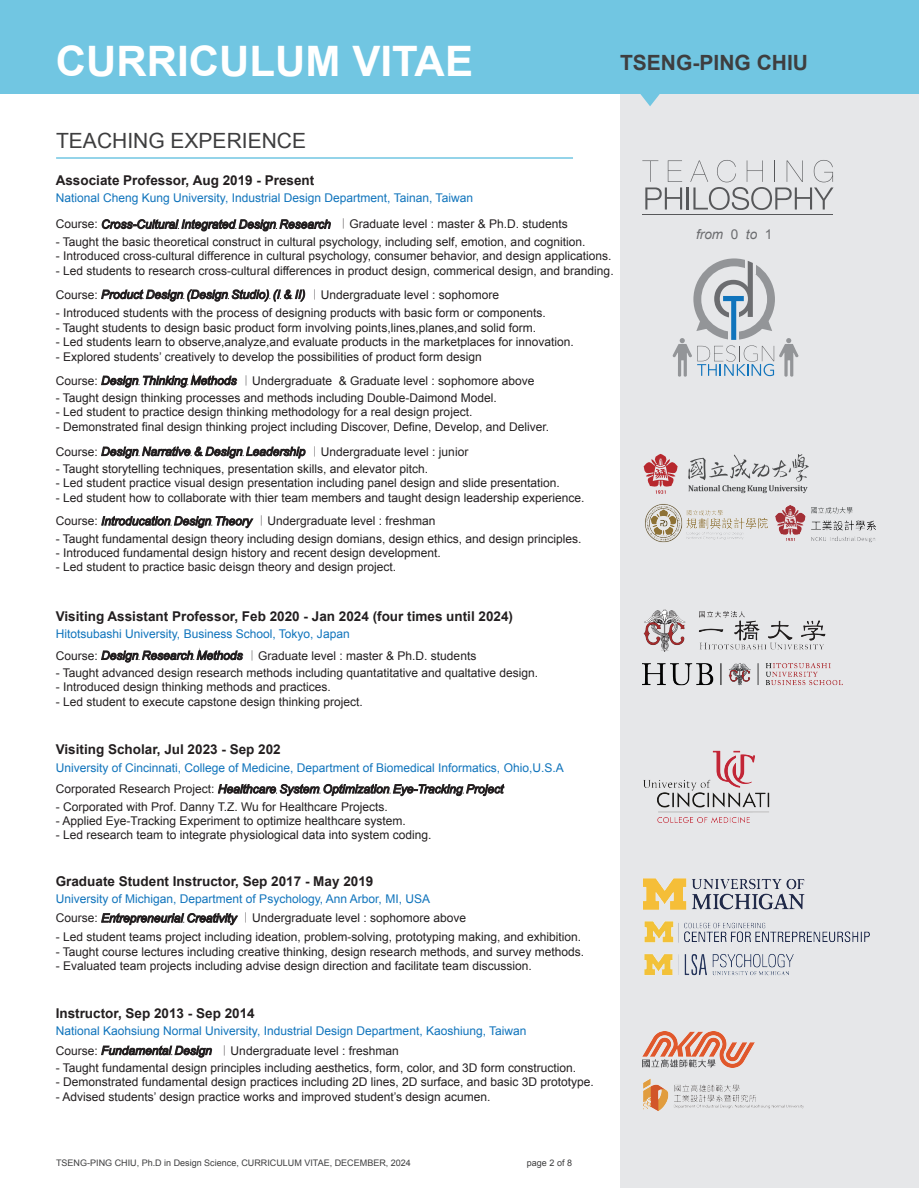
<style>
.page{position:relative;width:919px;height:1188px;background:#fff}
.page>*{position:absolute;margin:0;border:0;box-sizing:border-box;transform-origin:0 0}
.t1{font:700 42px "Arial";color:#fff}
.t2{font:21px "Arial";color:#3e3e3f}
.t3{font:700 21px "Arial";color:#3e3e3f}
.t4{font:700 13.5px "Arial";color:#231f20}
.t5{font:italic 13.5px "Arial";color:#6c6d70}
.t6{font:12px/23.9px "Arial";color:#231f20}
.t7{font:12px/19.2px "Arial";color:#1074bc}
.t8{font:9px "Arial";color:#3e3e3f}
.s1{font-style:italic}
.s2{font-family:"Adobe Ming Std";font-weight:300}
.s3{color:#231f20}
.s4{font-style:italic;color:#231f20}
.s5{font-family:"Adobe Ming Std";font-weight:300;color:#231f20}
.s6{font-style:normal}
</style>
<div class="page">
<div style="left:619px;top:93px;width:299px;height:1095px;background:#e6e7e9"></div>
<hr style="left:56px;top:157px;width:516px;height:2px;background:#71c6e2">
<div style="left:0;top:0;width:918px;height:93px;background:#71c6e2"></div>
<svg style="left:638px;top:93px;width:22px;height:13px"></svg>
<svg style="left:672px;top:261px;width:126px;height:116px"></svg>
<hr style="left:686px;top:187px;width:2px;height:23px;background:#57585a">
<hr style="left:642px;top:214px;width:191px;height:1px;background:#57585a">
<svg style="left:101px;top:913px;width:137px;height:12px"></svg>
<svg style="left:101px;top:1045px;width:111px;height:13px"></svg>
<svg style="left:101px;top:516px;width:152px;height:12px"></svg>
<svg style="left:101px;top:648px;width:142px;height:14px"></svg>
<svg style="left:218px;top:784px;width:286px;height:12px"></svg>
<svg style="left:101px;top:446px;width:204px;height:13px"></svg>
<svg style="left:101px;top:373px;width:136px;height:15px"></svg>
<svg style="left:102px;top:219px;width:228px;height:12px"></svg>
<svg style="left:101px;top:289px;width:204px;height:13px"></svg>
<svg style="left:642px;top:160px;width:39px;height:50px"></svg>
<svg style="left:690px;top:160px;width:143px;height:50px"></svg>
<img style="left:642px;top:663px;width:200px;height:23px">
<img style="left:643px;top:878px;width:162px;height:32px">
<svg style="left:688px;top:454px;width:120px;height:39px"></svg>
<svg style="left:643px;top:454px;width:34px;height:40px"></svg>
<img style="left:645px;top:504px;width:123px;height:38px">
<img style="left:775px;top:505px;width:100px;height:38px">
<img style="left:643px;top:609px;width:183px;height:43px">
<img style="left:644px;top:954px;width:150px;height:22px">
<img style="left:678px;top:922px;width:192px;height:21px">
<img style="left:644px;top:921px;width:30px;height:22px">
<img style="left:642px;top:1031px;width:112px;height:37px">
<img style="left:643px;top:1078px;width:160px;height:33px">
<img style="left:643px;top:750px;width:127px;height:73px">
<h1 class="t1" style="left:56px;top:34px;width:418px">CURRICULUM VITAE</h1>
<h2 class="t2" style="left:56px;top:127px;width:251px">TEACHING EXPERIENCE</h2>
<p class="t4" style="left:56px;top:171px;width:260px">Associate Professor, Aug 2019 - Present</p>
<p class="t7" style="left:56px;top:189px;width:418px">National Cheng Kung University, Industrial Design Department, Tainan, Taiwan</p>
<h2 class="t3" style="left:619px;top:49px;width:189px">TSENG-PING CHIU</h2>
<p class="t6" style="left:56px;top:212px;width:513px">Course: <span class="s1">Cross-Cultural Integrated Design Research</span> <span class="s2">｜</span>Graduate level : master &amp; Ph.D. students</p>
<p class="t6" style="left:56px;top:230px;width:531px">- Taught the basic theoretical construct in cultural psychology, including self, emotion, and cognition.</p>
<p class="t6" style="left:56px;top:244px;width:557px">- Introduced cross-cultural difference in cultural psychology, consumer behavior, and design applications.</p>
<p class="t6" style="left:56px;top:259px;width:559px">- Led students to research cross-cultural differences in product design, commerical design, and branding.<br>Course: <span class="s1">Product Design (Design Studio) (I &amp; II)</span> <span class="s2">｜</span>Undergraduate level : sophomore</p>
<p class="t6" style="left:56px;top:301px;width:491px">- Introduced students with the process of designing products with basic form or components.</p>
<p class="t6" style="left:56px;top:316px;width:481px">- Taught students to design basic product form involving points,lines,planes,and solid form.</p>
<p class="t6" style="left:56px;top:330px;width:519px">- Led students learn to observe,analyze,and evaluate products in the marketplaces for innovation.</p>
<p class="t6" style="left:56px;top:345px;width:427px">- Explored students’ creatively to develop the possibilities of product form design</p>
<p class="t6" style="left:56px;top:369px;width:480px">Course: <span class="s1">Design Thinking Methods</span> <span class="s2">｜</span>Undergraduate &amp; Graduate level : sophomore above</p>
<p class="t6" style="left:56px;top:386px;width:442px">- Taught design thinking processes and methods including Double-Daimond Model.</p>
<p class="t6" style="left:56px;top:400px;width:418px">- Led student to practice design thinking methodology for a real design project.</p>
<p class="t6" style="left:56px;top:415px;width:494px">- Demonstrated final design thinking project including Discover, Define, Develop, and Deliver.</p>
<p class="t6" style="left:56px;top:440px;width:414px">Course: <span class="s1">Design Narrative &amp; Design Leadership</span> <span class="s2">｜</span>Undergraduate level : junior</p>
<p class="t6" style="left:56px;top:457px;width:373px">- Taught storytelling techniques, presentation skills, and elevator pitch.</p>
<p class="t6" style="left:56px;top:471px;width:505px">- Led student practice visual design presentation including panel design and slide presentation.</p>
<p class="t6" style="left:56px;top:486px;width:530px">- Led student how to collaborate with thier team members and taught design leadership experience.</p>
<p class="t6" style="left:56px;top:509px;width:381px">Course: <span class="s1">Introducation Design Theory</span> <span class="s2">｜</span>Undergraduate level : freshman</p>
<p class="t6" style="left:56px;top:527px;width:527px">- Taught fundamental design theory including design domians, design ethics, and design principles.</p>
<p class="t6" style="left:56px;top:541px;width:386px">- Introduced fundamental design history and recent design development.</p>
<p class="t6" style="left:56px;top:555px;width:342px">- Led student to practice basic deisgn theory and design project.</p>
<p class="t4" style="left:56px;top:607px;width:458px">Visiting Assistant Professor, Feb 2020 - Jan 2024 (four times until 2024)</p>
<p class="t7" style="left:56px;top:624px;width:295px">Hitotsubashi University, Business School, Tokyo, Japan</p>
<p class="t6" style="left:56px;top:644px;width:422px">Course: <span class="s1">Design Research Methods</span> <span class="s2">｜</span>Graduate level : master &amp; Ph.D. students</p>
<p class="t6" style="left:56px;top:661px;width:484px">- Taught advanced design research methods including quantatitative and qualtative design.</p>
<p class="t6" style="left:56px;top:675px;width:276px">- Introduced design thinking methods and practices.</p>
<p class="t6" style="left:56px;top:690px;width:308px">- Led student to execute capstone design thinking project.</p>
<p class="t4" style="left:56px;top:741px;width:226px">Visiting Scholar, Jul 2023 - Sep 202</p>
<p class="t7" style="left:56px;top:757px;width:509px;line-height:21.5px">University of Cincinnati, College of Medicine, Department of Biomedical Informatics, Ohio,U.S.A<br><span class="s3">Corporated Research Project:</span> <span class="s4">Healthcare System Optimization Eye-Tracking Project</span></p>
<p class="t6" style="left:56px;top:795px;width:333px">- Corporated with Prof. Danny T.Z. Wu for Healthcare Projects.</p>
<p class="t6" style="left:56px;top:809px;width:351px">- Applied Eye-Tracking Experiment to optimize healthcare system.</p>
<p class="t6" style="left:56px;top:823px;width:377px">- Led research team to integrate physiological data into system coding.</p>
<p class="t4" style="left:56px;top:872px;width:319px">Graduate Student Instructor, Sep 2017 - May 2019</p>
<p class="t7" style="left:56px;top:889px;width:412px">University of Michigan, Department of Psychology, Ann Arbor, MI, USA<br><span class="s3">Course:</span> <span class="s4">Entrepreneurial Creativity</span> <span class="s5">｜</span><span class="s3">Undergraduate level : sophomore above</span></p>
<p class="t6" style="left:56px;top:925px;width:526px">- Led student teams project including ideation, problem-solving, prototyping making, and exhibition.</p>
<p class="t6" style="left:56px;top:940px;width:530px">- Taught course lectures including creative thinking, design research methods, and survey methods.</p>
<p class="t6" style="left:56px;top:954px;width:477px">- Evaluated team projects including advise design direction and facilitate team discussion.</p>
<p class="t4" style="left:56px;top:1004px;width:200px">Instructor, Sep 2013 - Sep 2014</p>
<p class="t7" style="left:56px;top:1022px;width:472px">National Kaohsiung Normal University, Industrial Design Department, Kaoshiung, Taiwan<br><span class="s3">Course:</span> <span class="s4">Fundamental Design</span> <span class="s5">｜</span><span class="s3">Undergraduate level : freshman</span></p>
<p class="t6" style="left:56px;top:1056px;width:522px">- Taught fundamental design principles including aesthetics, form, color, and 3D form construction.</p>
<p class="t6" style="left:56px;top:1070px;width:539px">- Demonstrated fundamental design practices including 2D lines, 2D surface, and basic 3D prototype.</p>
<p class="t6" style="left:56px;top:1085px;width:436px">- Advised students’ design practice works and improved student’s design acumen.</p>
<p class="t8" style="left:56px;top:1157px;width:356px">TSENG-PING CHIU, Ph.D in Design Science, CURRICULUM VITAE, DECEMBER, 2024</p>
<p class="t8" style="left:526px;top:1157px;width:47px">page 2 of 8</p>
<p class="t5" style="left:695px;top:226px;width:78px">from <span class="s6">0</span> to <span class="s6">1</span></p>
</div>
